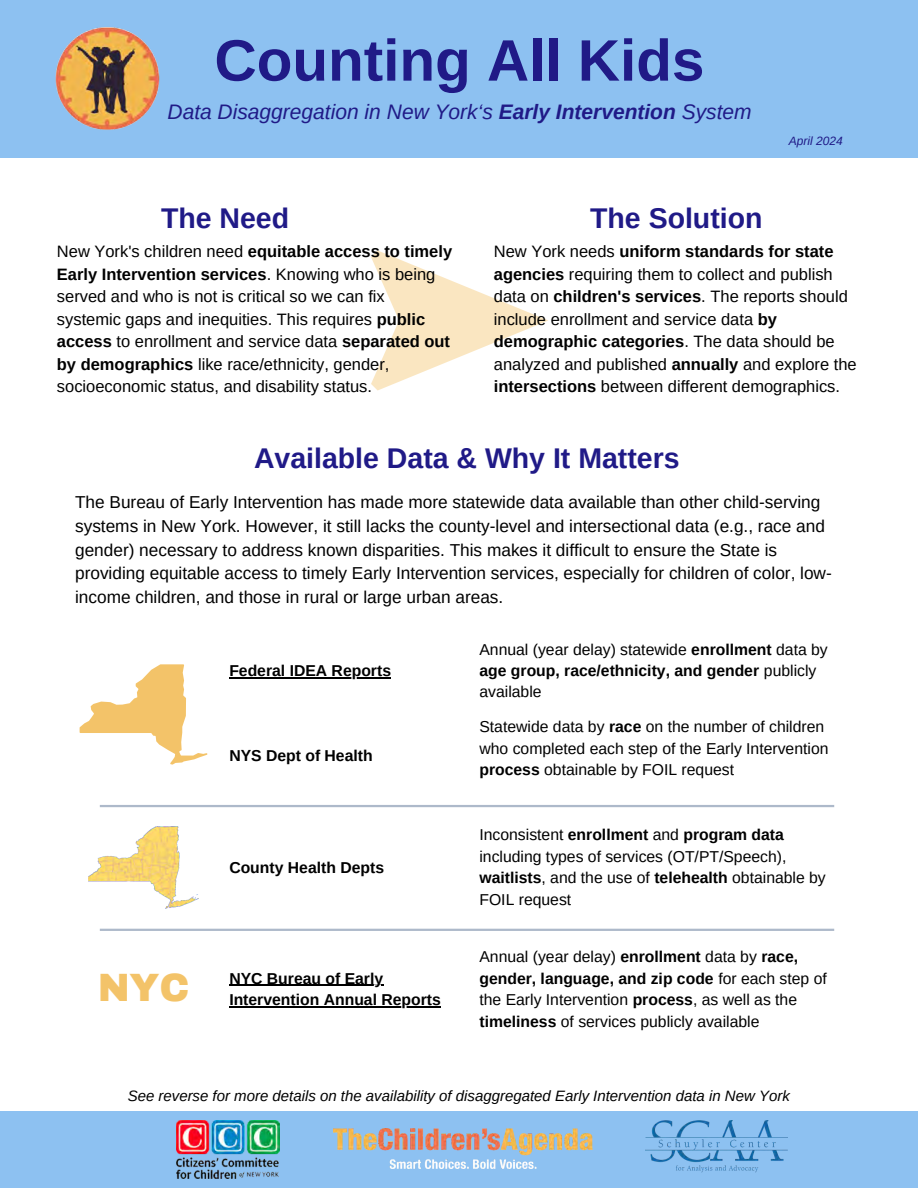
<style>
.page{position:relative;width:918px;height:1188px;background:#fff}
.page>*{position:absolute;margin:0;border:0;box-sizing:border-box;transform-origin:0 0}
.t1{font:700 58.5px "Arimo";color:#201a87}
.t2{font:900 38.7px "Archivo";color:#f2b94f}
.t3{font:700 28.5px "Arimo";color:#201a87}
.t4{font:italic 21px "Arimo";color:#201a87}
.t5{font:17.25px/23.7px "Arimo";color:#000}
.t6{font:16.5px/22.5px "Arimo";color:#000}
.t7{font:15.75px/21.3px "Arimo";color:#000}
.t8{font:700 15.75px/21.3px "Arimo";color:#000}
.t9{font:italic 15px "Arimo";color:#000}
.t10{font:italic 12px "Arimo";color:#201a87}
.s1{font-weight:700}
</style>
<div class="page">
<svg style="left:371px;top:250px;width:177px;height:141px"></svg>
<svg style="left:80px;top:664px;width:127px;height:100px"></svg>
<img style="left:89px;top:826px;width:109px;height:82px">
<hr style="left:229px;top:677px;width:162px;height:1px;background:#000">
<hr style="left:229px;top:985px;width:154px;height:1px;background:#000">
<hr style="left:229px;top:1006px;width:212px;height:1px;background:#000">
<hr style="left:100px;top:805px;width:734px;height:2px;background:#adb9ca">
<hr style="left:100px;top:929px;width:734px;height:2px;background:#adb9ca">
<div style="left:0;top:0;width:918px;height:158px;background:#8dc1f1"></div>
<img style="left:56px;top:27px;width:104px;height:103px">
<div style="left:0;top:1112px;width:918px;height:76px;background:#8dc1f1"></div>
<img style="left:333px;top:1128px;width:259px;height:41px">
<img style="left:645px;top:1121px;width:143px;height:52px">
<img style="left:176px;top:1121px;width:104px;height:57px">
<h1 class="t1" style="left:214px;top:28px;width:491px">Counting All Kids</h1>
<p class="t4" style="left:168px;top:100px;width:586px">Data Disaggregation in New York‘s <span class="s1">Early Intervention</span> System</p>
<p class="t10" style="left:789px;top:134px;width:56px">April 2024</p>
<h3 class="t3" style="left:161px;top:202px;width:130px">The Need</h3>
<h3 class="t3" style="left:590px;top:202px;width:174px">The Solution</h3>
<p class="t6" style="left:57px;top:241px;width:397px">New York's children need <span class="s1">equitable access to timely Early Intervention services</span>. Knowing who is being served and who is not is critical so we can fix systemic gaps and inequities. This requires <span class="s1">public access</span> to enrollment and service data <span class="s1">separated out by demographics</span> like race/ethnicity, gender, socioeconomic status, and disability status.</p>
<p class="t6" style="left:494px;top:241px;width:364px">New York needs <span class="s1">uniform standards for state agencies</span> requiring them to collect and publish data on <span class="s1">children's services</span>. The reports should include enrollment and service data <span class="s1">by demographic categories</span>. The data should be analyzed and published <span class="s1">annually</span> and explore the <span class="s1">intersections</span> between different demographics.</p>
<h3 class="t3" style="left:254px;top:442px;width:427px">Available Data &amp; Why It Matters</h3>
<p class="t5" style="left:75px;top:491px;width:758px">The Bureau of Early Intervention has made more statewide data available than other child-serving systems in New York. However, it still lacks the county-level and intersectional data (e.g., race and gender) necessary to address known disparities. This makes it difficult to ensure the State is providing equitable access to timely Early Intervention services, especially for children of color, low&shy;income children, and those in rural or large urban areas.</p>
<p class="t7" style="left:479px;top:639px;width:350px">Annual (year delay) statewide <span class="s1">enrollment</span> data by <span class="s1">age group, race/ethnicity, and gender</span> publicly available</p>
<p class="t8" style="left:229px;top:660px;width:163px">Federal IDEA Reports</p>
<h2 class="t2" style="left:97px;top:967px;width:94px">NYC</h2>
<p class="t8" style="left:229px;top:744px;width:145px">NYS Dept of Health</p>
<p class="t8" style="left:229px;top:856px;width:156px">County Health Depts</p>
<p class="t8" style="left:229px;top:968px;width:213px">NYC Bureau of Early<br>Intervention Annual Reports</p>
<p class="t7" style="left:479px;top:716px;width:351px">Statewide data by <span class="s1">race</span> on the number of children who completed each step of the Early Intervention <span class="s1">process</span> obtainable by FOIL request</p>
<p class="t7" style="left:479px;top:824px;width:348px">Inconsistent <span class="s1">enrollment</span> and <span class="s1">program data </span>including types of services (OT/PT/Speech), <span class="s1">waitlists</span>, and the use of <span class="s1">telehealth</span> obtainable by FOIL request</p>
<p class="t7" style="left:479px;top:946px;width:349px">Annual (year delay) <span class="s1">enrollment</span> data by <span class="s1">race, gender, language, and zip code</span> for each step of the Early Intervention <span class="s1">process</span>, as well as the <span class="s1">timeliness</span> of services publicly available</p>
<p class="t9" style="left:128px;top:1087px;width:664px">See reverse for more details on the availability of disaggregated Early Intervention data in New York</p>
</div>
